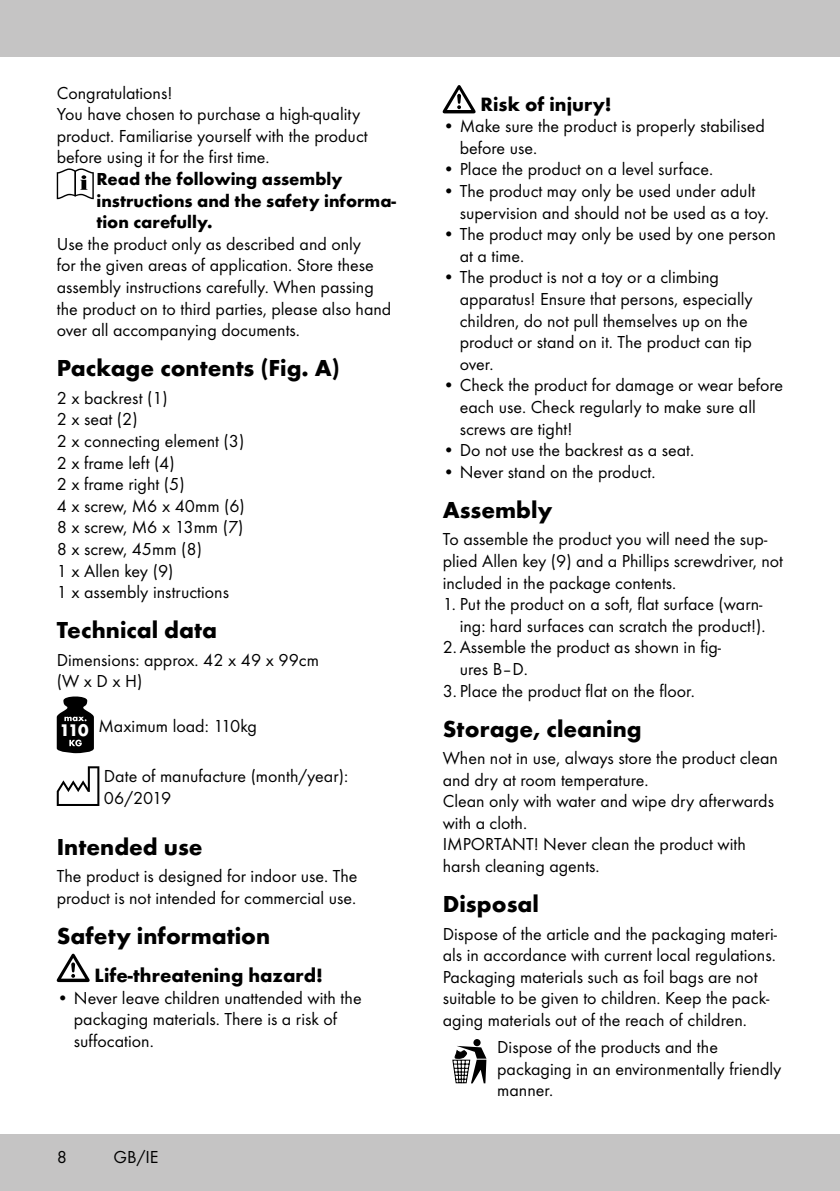
<style>
.page{position:relative;width:840px;height:1191px;background:#fff}
.page>*{position:absolute;margin:0;border:0;box-sizing:border-box;transform-origin:0 0}
.t1{font:700 24px "Futura TOT";color:#000}
.t2{font:700 20px "Futura TOT";color:#000}
.t3{font:18px/21.6px "Futura TOT Boo";color:#000}
.t4{font:700 18px/21.6px "Futura TOT";color:#000}
</style>
<div class="page">
<div style="left:0;top:1134px;width:839px;height:57px;background:#c5c4c4"></div>
<div style="left:0;top:0;width:839px;height:57px;background:#c5c4c4"></div>
<svg style="left:57px;top:168px;width:37px;height:31px"></svg>
<svg style="left:57px;top:696px;width:37px;height:57px"></svg>
<svg style="left:57px;top:766px;width:42px;height:40px"></svg>
<svg style="left:57px;top:953px;width:33px;height:29px"></svg>
<svg style="left:442px;top:85px;width:33px;height:28px"></svg>
<div style="left:473px;top:1039px;width:7px;height:7px;background:#000;border-radius:50%"></div>
<svg style="left:452px;top:1046px;width:34px;height:37px"></svg>
<p class="t3" style="left:57px;top:82px;width:312px">Congratulations!<br>You have chosen to purchase a high-quality product. Familiarise yourself with the product before using it for the first time.</p>
<p class="t4" style="left:96px;top:168px;width:301px">Read the following assembly instructions and the safety informa&shy;tion carefully.</p>
<p class="t3" style="left:57px;top:233px;width:336px">Use the product only as described and only<br>for the given areas of application. Store these assembly instructions carefully. When passing the product on to third parties, please also hand over all accompanying documents.</p>
<h1 class="t1" style="left:57px;top:353px;width:284px">Package contents (Fig. A)</h1>
<p class="t3" style="left:57px;top:387px;width:189px">2 x backrest (1)<br>2 x seat (2)<br>2 x connecting element (3)<br>2 x frame left (4)<br>2 x frame right (5)<br>4 x screw, M6 x 40mm (6)<br>8 x screw, M6 x 13mm (7)<br>8 x screw, 45mm (8)<br>1 x Allen key (9)<br>1 x assembly instructions</p>
<h1 class="t1" style="left:57px;top:615px;width:162px">Technical data</h1>
<p class="t3" style="left:57px;top:648px;width:263px">Dimensions: approx. 42 x 49 x 99cm (WxDxH)</p>
<p class="t3" style="left:60px;top:715px;width:199px"><sub>110</sub> Maximum load: 110kg</p>
<p class="t3" style="left:104px;top:765px;width:245px">Date of manufacture (month/year):<br>06/2019</p>
<h1 class="t1" style="left:57px;top:832px;width:147px">Intended use</h1>
<p class="t3" style="left:57px;top:865px;width:302px">The product is designed for indoor use. The product is not intended for commercial use.</p>
<h1 class="t1" style="left:57px;top:921px;width:215px">Safety information</h1>
<p class="t2" style="left:95px;top:963px;width:230px">Life-threatening hazard!</p>
<p class="t3" style="left:74px;top:986px;width:289px;text-indent:-17px">• Never leave children unattended with the packaging materials. There is a risk of suffocation.</p>
<p class="t3" style="left:57px;top:1146px;width:12px">8</p>
<p class="t3" style="left:113px;top:1146px;width:47px">GB/IE</p>
<p class="t2" style="left:480px;top:91px;width:133px">Risk of injury!</p>
<p class="t3" style="left:459px;top:115px;width:306px;text-indent:-17px">• Make sure the product is properly stabilised before use.</p>
<p class="t3" style="left:442px;top:158px;width:272px">• Place the product on a level surface.</p>
<p class="t3" style="left:459px;top:180px;width:310px;text-indent:-17px">• The product may only be used under adult supervision and should not be used as a toy.</p>
<p class="t3" style="left:459px;top:223px;width:317px;text-indent:-17px">• The product may only be used by one person at a time.</p>
<p class="t3" style="left:459px;top:266px;width:294px;text-indent:-17px">• The product is not a toy or a climbing apparatus! Ensure that persons, especially children, do not pull themselves up on the product or stand on it. The product can tip over.</p>
<p class="t3" style="left:459px;top:374px;width:325px;text-indent:-17px">• Check the product for damage or wear before each use. Check regularly to make sure all screws are tight!</p>
<p class="t3" style="left:442px;top:439px;width:253px">• Do not use the backrest as a seat.</p>
<p class="t3" style="left:442px;top:461px;width:214px">• Never stand on the product.</p>
<h1 class="t1" style="left:442px;top:495px;width:111px">Assembly</h1>
<p class="t3" style="left:442px;top:528px;width:342px">To assemble the product you will need the sup&shy;plied Allen key (9) and a Phillips screwdriver, not included in the package contents.</p>
<p class="t3" style="left:442px;top:593px;width:321px">1. Put the product on a soft, flat surface (warn-</p>
<p class="t3" style="left:459px;top:615px;width:307px">ing: hard surfaces can scratch the product!).</p>
<p class="t3" style="left:442px;top:636px;width:280px">2.Assemble the product as shown in fig-</p>
<p class="t3" style="left:459px;top:658px;width:70px">ures B–D.</p>
<p class="t3" style="left:442px;top:679px;width:254px">3. Place the product flat on the floor.</p>
<h1 class="t1" style="left:442px;top:714px;width:200px">Storage, cleaning</h1>
<p class="t3" style="left:442px;top:747px;width:336px">When not in use, always store the product clean and dry at room temperature.<br>Clean only with water and wipe dry afterwards with a cloth.<br>IMPORTANT! Never clean the product with harsh cleaning agents.</p>
<h1 class="t1" style="left:442px;top:889px;width:98px">Disposal</h1>
<p class="t3" style="left:442px;top:922px;width:336px">Dispose of the article and the packaging materi&shy;als in accordance with current local regulations.<br>Packaging materials such as foil bags are not suitable to be given to children. Keep the pack&shy;aging materials out of the reach of children.</p>
<p class="t3" style="left:497px;top:1036px;width:285px">Dispose of the products and the packaging in an environmentally friendly manner.</p>
</div>
